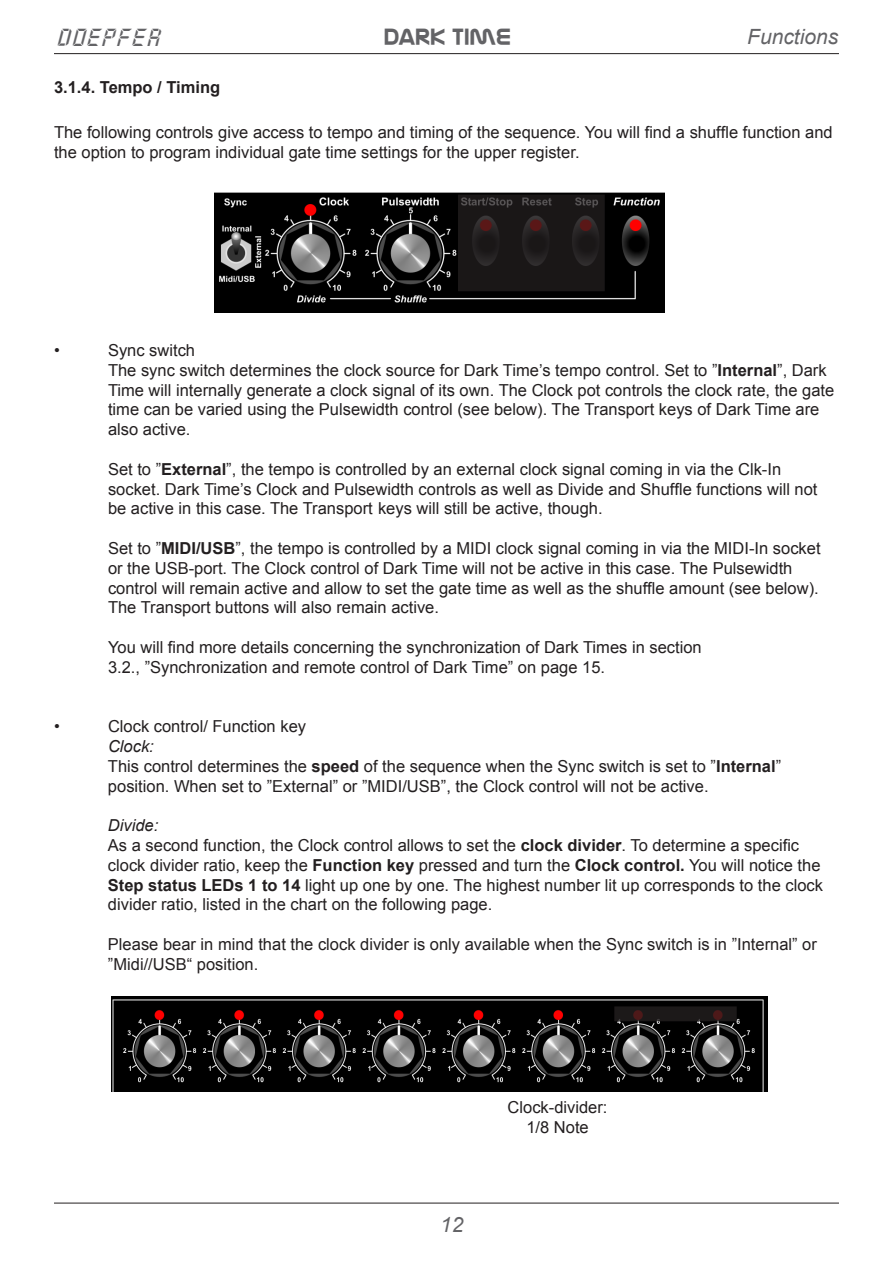
<style>
.page{position:relative;width:893px;height:1263px;background:#fff}
.page>*{position:absolute;margin:0;border:0;box-sizing:border-box;transform-origin:0 0}
.t1{font:24px "Nasalization";color:#636366}
.t2{font:24px "Doepfer";color:#636366}
.t3{font:italic 21px "Arial";color:#636366}
.t4{font:16.5px/19.8px "Arial";color:#231f20}
.t5{font:700 16.5px "Arial";color:#231f20}
.s1{font-weight:700}
.s2{font-style:italic}
</style>
<div class="page">
<hr style="left:54px;top:53px;width:785px;height:1px;background:#231f20">
<hr style="left:54px;top:1203px;width:785px;height:1px;background:#231f20">
<img style="left:214px;top:192px;width:450px;height:121px">
<svg style="left:460px;top:197px;width:143px;height:92px;background:#1f1a1b"></svg>
<div style="left:458px;top:195px;width:147px;height:96px;border:1px solid #231f20"></div>
<img style="left:111px;top:996px;width:656px;height:95px">
<svg style="left:617px;top:1009px;width:117px;height:9px"></svg>
<div style="left:614px;top:1006px;width:123px;height:15px;border:2px solid #231f20"></div>
<h1 class="t2" style="left:57px;top:26px;width:107px">DOEPFER</h1>
<h1 class="t1" style="left:384px;top:24px;width:128px">DARK TIME</h1>
<p class="t3" style="left:747px;top:23px;width:93px">Functions</p>
<p class="t5" style="left:54px;top:76px;width:168px">3.1.4. Tempo / Timing</p>
<p class="t4" style="left:54px;top:123px;width:780px">The following controls give access to tempo and timing of the sequence. You will find a shuffle function and the option to program individual gate time settings for the upper register.</p>
<p class="t4" style="left:54px;top:340px;width:7px">•</p>
<p class="t4" style="left:108px;top:340px;width:728px">Sync switch<br>The sync switch determines the clock source for Dark Time’s tempo control. Set to ”<span class="s1">Internal</span>”, Dark Time will internally generate a clock signal of its own. The Clock pot controls the clock rate, the gate time can be varied using the Pulsewidth control (see below). The Transport keys of Dark Time are also active.</p>
<p class="t4" style="left:108px;top:459px;width:711px">Set to ”<span class="s1">External</span>”, the tempo is controlled by an external clock signal coming in via the Clk-In socket. Dark Time’s Clock and Pulsewidth controls as well as Divide and Shuffle functions will not be active in this case. The Transport keys will still be active, though.</p>
<p class="t4" style="left:108px;top:538px;width:714px">Set to ”<span class="s1">MIDI/USB</span>”, the tempo is controlled by a MIDI clock signal coming in via the MIDI-In socket or the USB-port. The Clock control of Dark Time will not be active in this case. The Pulsewidth control will remain active and allow to set the gate time as well as the shuffle amount (see below).<br>The Transport buttons will also remain active.</p>
<p class="t4" style="left:108px;top:637px;width:595px">You will find more details concerning the synchronization of Dark Times in section<br>3.2., ”Synchronization and remote control of Dark Time” on page 15.</p>
<p class="t4" style="left:54px;top:717px;width:7px">•</p>
<p class="t4" style="left:108px;top:717px;width:200px">Clock control/ Function key</p>
<p class="t4" style="left:108px;top:736px;width:675px"><span class="s2">Clock:<br></span>This control determines the <span class="s1">speed</span> of the sequence when the Sync switch is set to ”<span class="s1">Internal</span>” position. When set to ”External” or ”MIDI/USB”, the Clock control will not be active.</p>
<p class="t4" style="left:108px;top:816px;width:717px"><span class="s2">Divide:<br></span>As a second function, the Clock control allows to set the <span class="s1">clock divider</span>. To determine a specific clock divider ratio, keep the <span class="s1">Function key</span> pressed and turn the <span class="s1">Clock control.</span> You will notice the <span class="s1">Step status LEDs 1 to 14</span> light up one by one. The highest number lit up corresponds to the clock divider ratio, listed in the chart on the following page.</p>
<p class="t4" style="left:108px;top:934px;width:710px">Please bear in mind that the clock divider is only available when the Sync switch is in ”Internal” or ”Midi//USB“ position.</p>
<p class="t3" style="left:440px;top:1210px;width:25px">12</p>
<p class="t4" style="left:508px;top:1098px;width:101px;text-align:center">Clock-divider:<br>1/8 Note</p>
</div>
